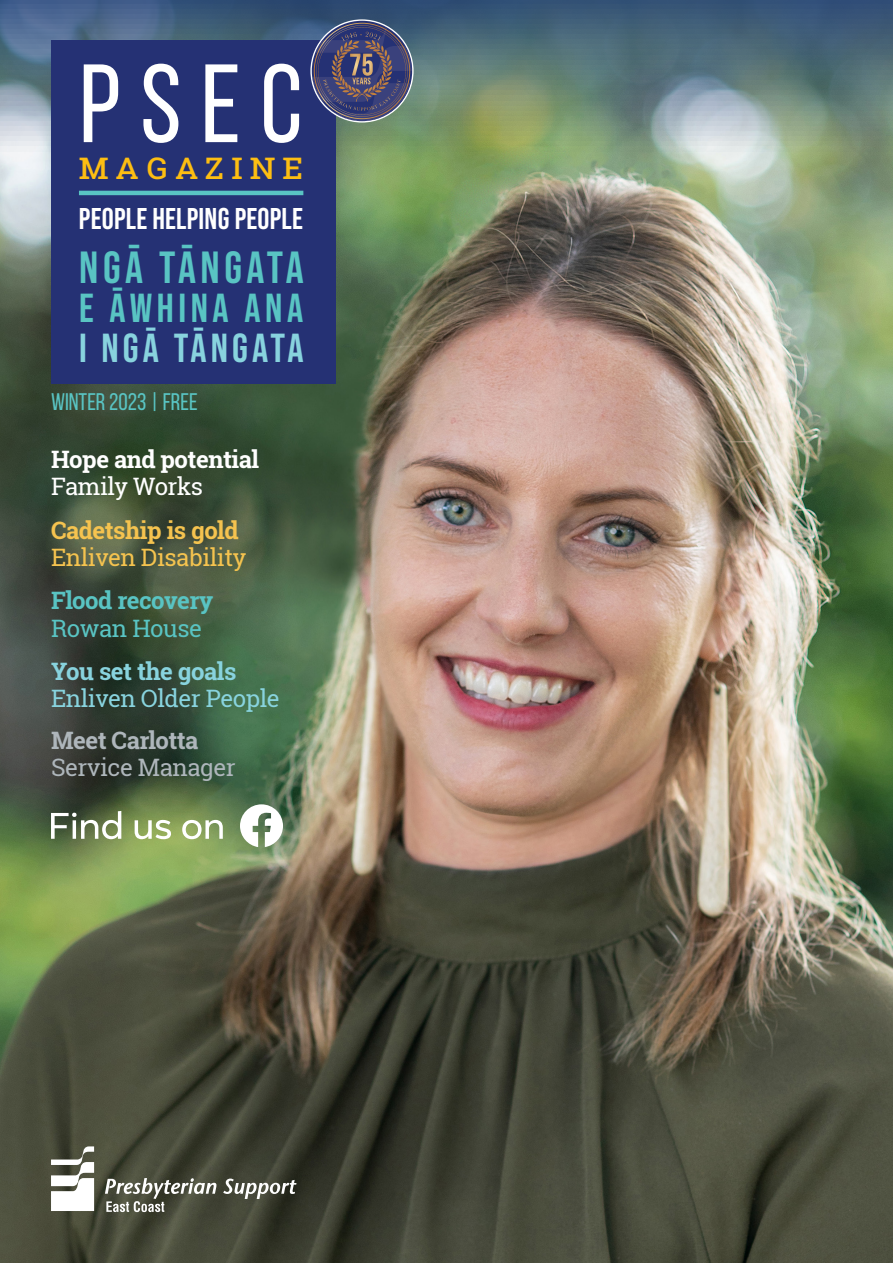
<style>
.page{position:relative;width:893px;height:1263px;background:#fff}
.page>*{position:absolute;margin:0;border:0;box-sizing:border-box;transform-origin:0 0}
.Magazine_Title{font:111px "Bebas Neue";color:#fff}
.Magazine_Title-2{font:700 45px "Bebas Neue Pro";letter-spacing:.1em;color:#59c4c3}
.Magazine_Title-3{font:700 40.5px "Bebas Neue Pro";letter-spacing:.1em;color:#88d3de}
.Magazine_Title-4{font:700 40.5px "Bebas Neue Pro";letter-spacing:.115em;color:#59c4c3}
.Magazine_Title-5{font:37.5px "Roboto Slab";letter-spacing:.2em;color:#fdbe12}
.Magazine_Title-6{font:700 30px "Bebas Neue Pro";letter-spacing:.01em;color:#fff}
.Magazine_Title_Sub{font:700 24px/27px "Roboto Slab";letter-spacing:-.02em;color:#fff}
.Magazine_Title_Sub-2{font:24px/27px "Roboto Slab";letter-spacing:-.02em;color:#aeb6bb}
.Magazine_Title_Sub-3{font:700 24px/28.8px "Roboto Slab";letter-spacing:-.02em;color:#59c4c3}
.Magazine_Title_Sub-4{font:24px "Roboto Slab";letter-spacing:-.02em;color:#88d3de}
.Magazine_Title_Sub-5{font:24px "Roboto Slab";letter-spacing:-.02em;color:#f5c34f}
.Number_-_Issue_-_Pri{font:24px "Bebas Neue";color:#59c4c3}
.Magazine_Title_Sub-6{font:700 24px "Roboto Slab";letter-spacing:-.02em;color:#f5c34f}
.Magazine_Title_Sub-7{font:700 24px "Roboto Slab";letter-spacing:-.02em;color:#88d3de}
.s1{font-weight:400}
.s2{font-weight:700}
</style>
<div class="page">
<img style="left:0;top:0;width:893px;height:1263px">
<div style="left:51px;top:40px;width:285px;height:343px;background:#253174"></div>
<hr style="left:79px;top:191px;width:224px;height:4px;background:#59c4c3">
<svg style="left:51px;top:1146px;width:43px;height:65px"></svg>
<svg style="left:223px;top:1178px;width:73px;height:21px"></svg>
<svg style="left:105px;top:1178px;width:111px;height:34px;background:#737569"></svg>
<svg style="left:240px;top:804px;width:43px;height:43px"></svg>
<svg style="left:51px;top:811px;width:70px;height:28px"></svg>
<svg style="left:135px;top:820px;width:36px;height:19px"></svg>
<svg style="left:182px;top:820px;width:41px;height:19px"></svg>
<svg style="left:310px;top:19px;width:104px;height:104px;background:#525577"></svg>
<p class="Magazine_Title" style="left:79px;top:44px;width:225px">PSEC</p>
<p class="Magazine_Title-5" style="left:79px;top:140px;width:226px">magazine</p>
<p class="Magazine_Title-6" style="left:79px;top:201px;width:225px">PEOPLE HELPING PEOPLE</p>
<p class="Magazine_Title-2" style="left:79px;top:242px;width:226px">NGĀ TĀNGATA</p>
<p class="Magazine_Title-4" style="left:79px;top:285px;width:225px">E ĀWHINA ANA</p>
<p class="Magazine_Title-3" style="left:79px;top:325px;width:226px">I NGĀ TĀNGATA</p>
<p class="Number_-_Issue_-_Pri" style="left:51px;top:389px;width:148px">WINTER 2023 | FREE</p>
<p class="Magazine_Title_Sub" style="left:51px;top:446px;width:210px">Hope and potential<br><span class="s1">Family Works</span></p>
<p class="Magazine_Title_Sub-6" style="left:51px;top:514px;width:189px">Cadetship is gold</p>
<p class="Magazine_Title_Sub-5" style="left:51px;top:541px;width:197px">Enliven Disability</p>
<p class="Magazine_Title_Sub-3" style="left:51px;top:585px;width:164px">Flood recovery<br><span class="s1">Rowan House</span></p>
<p class="Magazine_Title_Sub-7" style="left:51px;top:654px;width:187px">You set the goals</p>
<p class="Magazine_Title_Sub-4" style="left:51px;top:681px;width:230px">Enliven Older People</p>
<p class="Magazine_Title_Sub-2" style="left:51px;top:727px;width:186px"><span class="s2">Meet Carlotta<br></span>Service Manager</p>
</div>
